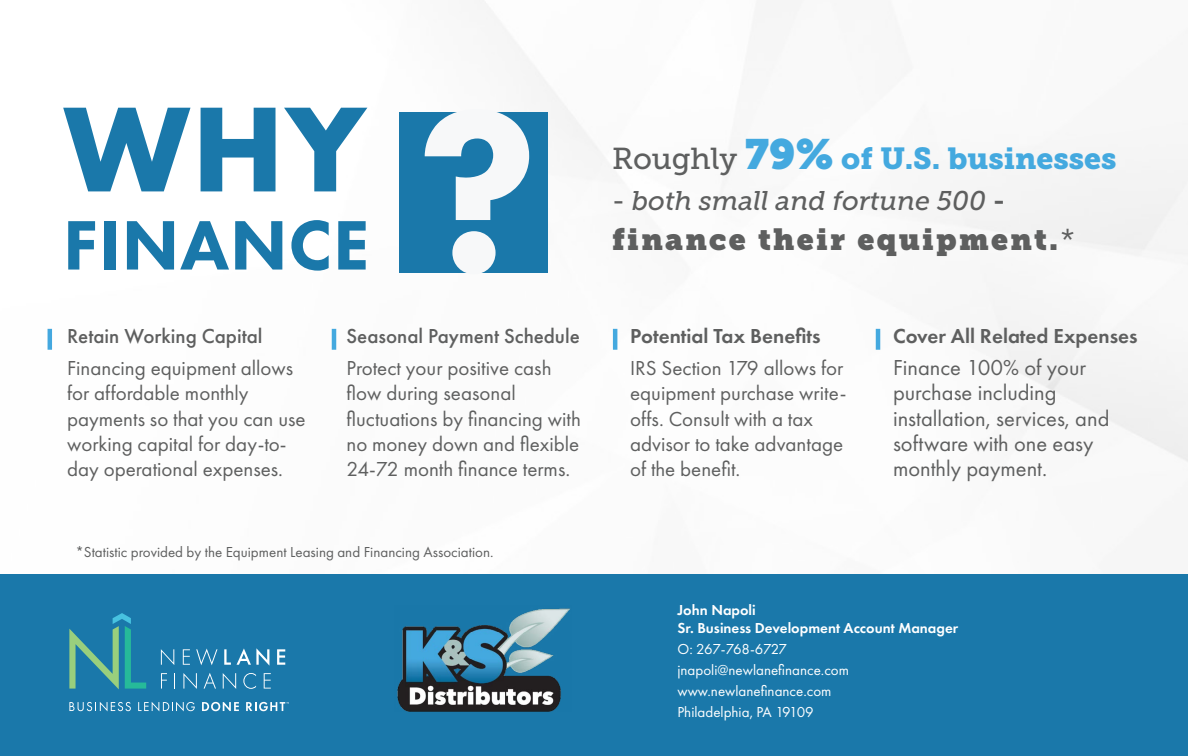
<style>
.page{position:relative;width:1188px;height:756px;background:#fff}
.page>*{position:absolute;margin:0;border:0;box-sizing:border-box;transform-origin:0 0}
.t1{font:800 237px "Futura PT";color:#f7f8f9}
.t2{font:700 125.55px "Futura PT";color:#1a78aa}
.t3{font:800 72.6px "Futura PT";letter-spacing:.01em;color:#1a78aa}
.t4{font:30.15px "Museo Slab 900";color:#44a9df}
.t5{font:30.15px "Museo Slab";letter-spacing:.075em;color:#5e5f5f}
.t6{font:italic 27px "Museo Slab 500";color:#5e5f5f}
.t7{font:22.5px/25.2px "Futura PT";color:#5e5f5f}
.t8{font:21px/25.2px "Futura PT";color:#5e5f5f}
.t9{font:500 21px "Futura PT";color:#5e5f5f}
.t10{font:600 21px "Futura PT";color:#5e5f5f}
.t11{font:15px/21px "Futura PT";color:#fff}
.t12{font:15px "Futura PT";color:#5e5f5f}
.t13{font:600 15px/18px "Futura PT";color:#fff}
.s1{font-family:"Museo Slab 500";color:#5e5f5f}
.s2{font-family:"Museo Slab";font-size:42px}
.s3{font-style:normal}
.s4{font-family:"Museo Slab 700";font-style:normal}
.s5{font-family:"Museo Slab 300"}
</style>
<div class="page">
<img style="left:0;top:0;width:1188px;height:575px">
<div style="left:0;top:575px;width:1188px;height:181px;background:#1a78aa"></div>
<hr style="left:48px;top:329px;width:4px;height:21px;background:#44a8df">
<hr style="left:613px;top:329px;width:4px;height:21px;background:#44a9df">
<hr style="left:332px;top:329px;width:4px;height:21px;background:#44a9df">
<hr style="left:876px;top:329px;width:4px;height:21px;background:#44a9df">
<svg style="left:69px;top:613px;width:77px;height:76px"></svg>
<svg style="left:69px;top:702px;width:62px;height:9px"></svg>
<svg style="left:138px;top:702px;width:57px;height:9px"></svg>
<svg style="left:246px;top:702px;width:43px;height:9px"></svg>
<svg style="left:161px;top:649px;width:13px;height:16px"></svg>
<svg style="left:183px;top:649px;width:7px;height:16px"></svg>
<svg style="left:196px;top:649px;width:21px;height:16px"></svg>
<svg style="left:224px;top:649px;width:7px;height:16px"></svg>
<svg style="left:237px;top:648px;width:32px;height:17px"></svg>
<svg style="left:277px;top:649px;width:8px;height:16px"></svg>
<svg style="left:161px;top:673px;width:6px;height:16px"></svg>
<svg style="left:174px;top:673px;width:1px;height:16px"></svg>
<svg style="left:183px;top:673px;width:14px;height:16px"></svg>
<svg style="left:204px;top:673px;width:12px;height:16px"></svg>
<svg style="left:223px;top:673px;width:13px;height:16px"></svg>
<svg style="left:243px;top:673px;width:13px;height:16px"></svg>
<svg style="left:264px;top:673px;width:7px;height:16px"></svg>
<svg style="left:202px;top:702px;width:37px;height:9px"></svg>
<div style="left:400px;top:112px;width:148px;height:161px;background:#1a78aa"></div>
<img style="left:397px;top:608px;width:173px;height:103px">
<h2 class="t2" style="left:63px;top:69px;width:304px">WHY</h2>
<h3 class="t3" style="left:63px;top:200px;width:308px">FINANCE</h3>
<h1 class="t1" style="left:415px;top:43px;width:126px">?</h1>
<p class="t9" style="left:67px;top:324px;width:197px">Retain Working Capital</p>
<p class="t8" style="left:67px;top:356px;width:240px">Financing equipment allows for affordable monthly payments so that you can use working capital for day-to&shy;day operational expenses.</p>
<p class="t9" style="left:346px;top:324px;width:235px">Seasonal Payment Schedule</p>
<p class="t8" style="left:346px;top:356px;width:236px">Protect your positive cash flow during seasonal fluctuations by financing with no money down and flexible<br>24-72 month finance terms.</p>
<p class="t12" style="left:75px;top:543px;width:420px">*Statistic provided by the Equipment Leasing and Financing Association.</p>
<h3 class="t4" style="left:612px;top:141px;width:506px"><span class="s1">Roughly</span> <span class="s2">79%</span> of U.S. businesses</h3>
<p class="t6" style="left:612px;top:185px;width:395px"><span class="s3">-</span> both small and fortune 500 <span class="s4">-</span></p>
<h3 class="t5" style="left:612px;top:221px;width:464px">finance their equipment.<span class="s5">*</span></h3>
<p class="t10" style="left:630px;top:323px;width:192px">Potential Tax Benefits</p>
<p class="t8" style="left:630px;top:356px;width:218px">IRS Section 179 allows for equipment purchase write&shy;offs. Consult with a tax advisor to take advantage of the benefit.</p>
<p class="t10" style="left:893px;top:323px;width:246px">Cover All Related Expenses</p>
<p class="t7" style="left:893px;top:355px;width:218px">Finance 100% of your purchase including installation, services, and software with one easy monthly payment.</p>
<p class="t13" style="left:677px;top:601px;width:282px">John Napoli<br>Sr. Business Development Account Manager</p>
<p class="t11" style="left:677px;top:638px;width:173px">O: 267-768-6727 jnapoli@newlanefinance.com www.newlanefinance.com<br>Philadelphia, PA 19109</p>
</div>
